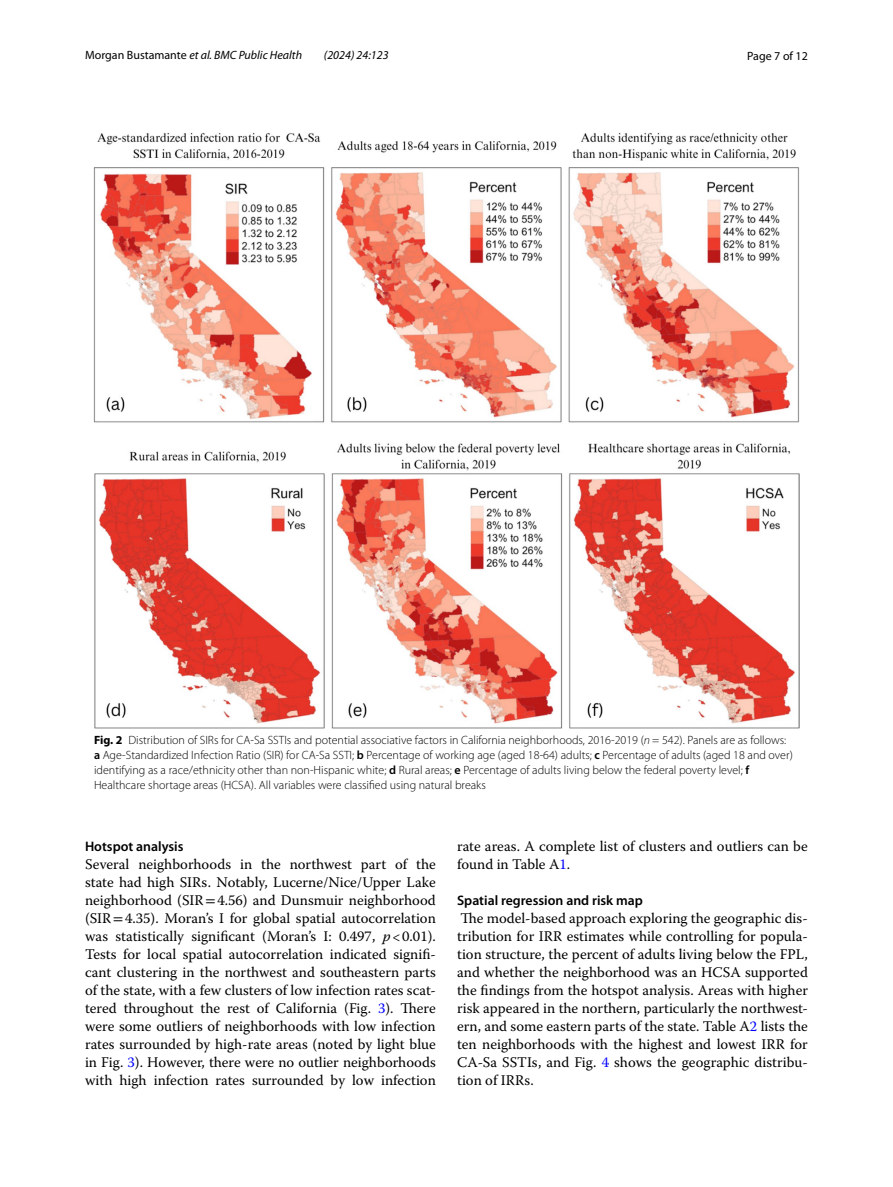
<style>
.page{position:relative;width:893px;height:1187px;background:#fff}
.page>*{position:absolute;margin:0;border:0;box-sizing:border-box;transform-origin:0 0}
.t1{font:14.7px/18px "Warnock Pro";color:#000;text-align:justify}
.t2{font:600 13.8px "Myriad Pro";color:#000}
.t3{font:300 12px/15px "Myriad Pro";color:#000}
.t4{font:italic 12px "Myriad Pro";color:#000}
.t5{font:12px "Myriad Pro";color:#000}
.s1{font-style:normal}
.s2{font-weight:700}
.s3{font-style:italic}
.s4{font-weight:600}
.s5{font-family:"STIX"}
.s6{color:#00f}
</style>
<div class="page">
<img style="left:93px;top:133px;width:707px;height:595px">
<p class="t4" style="left:85px;top:48px;width:219px"><span class="s1">Morgan Bustamante</span> et al. BMC Public Health</p>
<p class="t4" style="left:324px;top:48px;width:66px">(2024) 24:123</p>
<p class="t5" style="left:747px;top:48px;width:62px">Page 7 of 12</p>
<p class="t3" style="left:94px;top:732px;width:700px"><span class="s2">Fig. 2</span> Distribution of SIRs for CA-Sa SSTIs and potential associative factors in California neighborhoods, 2016-2019 (<span class="s3">n</span> = 542). Panels are as follows: <span class="s4">a</span> Age-Standardized Infection Ratio (SIR) for CA-Sa SSTI; <span class="s4">b</span> Percentage of working age (aged 18-64) adults; <span class="s4">c</span> Percentage of adults (aged 18 and over) identifying as a race/ethnicity other than non-Hispanic white; <span class="s4">d</span> Rural areas; <span class="s4">e</span> Percentage of adults living below the federal poverty level; <span class="s4">f </span>Healthcare shortage areas (HCSA). All variables were classified using natural breaks</p>
<p class="t2" style="left:85px;top:837px;width:100px">Hotspot analysis</p>
<p class="t1" style="left:85px;top:854px;width:352px">Several neighborhoods in the northwest part of the state had high SIRs. Notably, Lucerne/Nice/Upper Lake neighborhood (SIR<span class="s5">=</span>4.56) and Dunsmuir neighborhood (SIR<span class="s5">=</span>4.35). Moran’s I for global spatial autocorrelation was statistically significant (Moran’s I: 0.497, <span class="s3">p</span>&lt;0.01).<br>Tests for local spatial autocorrelation indicated signifi&shy;cant clustering in the northwest and southeastern parts of the state, with a few clusters of low infection rates scat&shy;tered throughout the rest of California (Fig. <span class="s6">3</span>). There were some outliers of neighborhoods with low infection rates surrounded by high-rate areas (noted by light blue in Fig. <span class="s6">3</span>). However, there were no outlier neighborhoods with high infection rates surrounded by low infection</p>
<p class="t1" style="left:457px;top:836px;width:352px">rate areas. A complete list of clusters and outliers can be found in Table A<span class="s6">1</span>.</p>
<p class="t2" style="left:457px;top:891px;width:187px">Spatial regression and risk map</p>
<p class="t1" style="left:457px;top:909px;width:352px">The model-based approach exploring the geographic dis&shy;tribution for IRR estimates while controlling for popula&shy;tion structure, the percent of adults living below the FPL, and whether the neighborhood was an HCSA supported the findings from the hotspot analysis. Areas with higher risk appeared in the northern, particularly the northwest&shy;ern, and some eastern parts of the state. Table A<span class="s6">2</span> lists the ten neighborhoods with the highest and lowest IRR for CA-Sa SSTIs, and Fig. <span class="s6">4</span> shows the geographic distribu&shy;tion of IRRs.</p>
</div>
